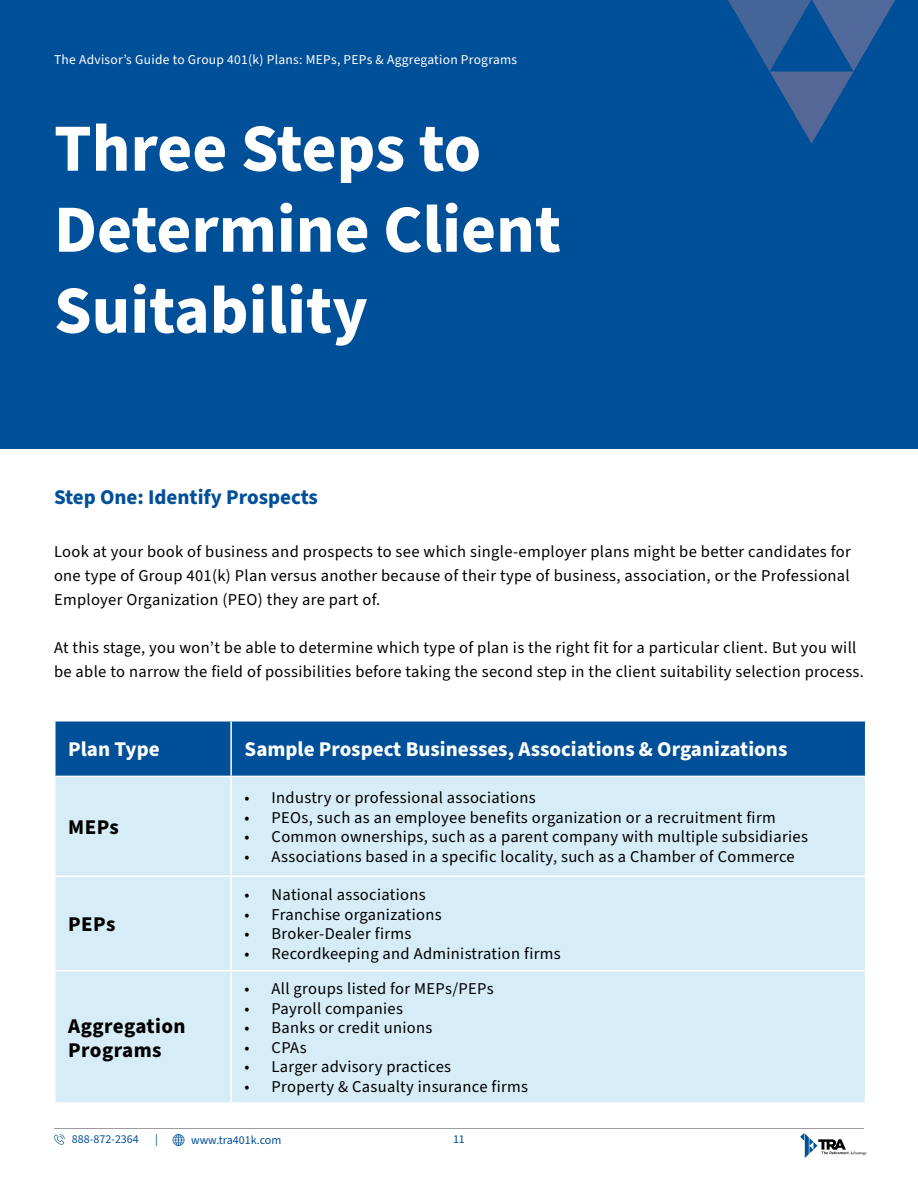
<style>
.page{position:relative;width:918px;height:1188px;background:#fff}
.page>*{position:absolute;margin:0;border:0;box-sizing:border-box;transform-origin:0 0}
.t1{font:700 67.5px/81px "Source Sans Pro";color:#fff}
.t2{font:700 21px "Source Sans Pro";color:#fff}
.t3{font:700 21px/24px "Source Sans Pro";letter-spacing:.02em;color:#000}
.t4{font:700 21px "Source Sans Pro";color:#004f99}
.t5{font:16.5px/24px "Source Sans Pro";letter-spacing:.02em;color:#000;text-align:justify}
.t6{font:13.5px "Source Sans Pro";letter-spacing:.02em;color:#fff}
.t7{font:12px "Source Sans Pro";color:#004e98}
</style>
<div class="page">
<svg style="left:54px;top:1134px;width:11px;height:11px"></svg>
<svg style="left:173px;top:1134px;width:11px;height:12px"></svg>
<hr style="left:54px;top:1129px;width:810px;height:1px;background:#9d9ba1">
<svg style="left:800px;top:1133px;width:66px;height:25px"></svg>
<div style="left:1px;top:0;width:917px;height:449px;background:#004f99"></div>
<svg style="left:728px;top:0;width:167px;height:144px"></svg>
<div style="left:56px;top:722px;width:809px;height:54px;background:#004f99"></div>
<div style="left:56px;top:777px;width:809px;height:325px;background:#d6ecf6"></div>
<hr style="left:230px;top:722px;width:2px;height:54px;background:#fff">
<hr style="left:230px;top:777px;width:2px;height:99px;background:#fff">
<hr style="left:54px;top:876px;width:177px;height:1px;background:#fff">
<hr style="left:231px;top:876px;width:635px;height:1px;background:#fff">
<hr style="left:230px;top:877px;width:2px;height:93px;background:#fff">
<hr style="left:54px;top:970px;width:177px;height:1px;background:#fff">
<hr style="left:231px;top:970px;width:635px;height:1px;background:#fff">
<hr style="left:230px;top:971px;width:2px;height:131px;background:#fff">
<p class="t6" style="left:54px;top:51px;width:465px">The Advisor’s Guide to Group 401(k) Plans: MEPs, PEPs &amp; Aggregation Programs</p>
<h1 class="t1" style="left:54px;top:110px;width:509px">Three Steps to<br>Determine Client<br>Suitability</h1>
<p class="t4" style="left:54px;top:483px;width:266px">Step One: Identify Prospects</p>
<p class="t5" style="left:54px;top:540px;width:798px">Look at your book of business and prospects to see which single-employer plans might be better candidates for one type of Group 401(k) Plan versus another because of their type of business, association, or the Professional Employer Organization (PEO) they are part of.</p>
<p class="t5" style="left:54px;top:636px;width:812px">At this stage, you won’t be able to determine which type of plan is the right fit for a particular client. But you will be able to narrow the field of possibilities before taking the second step in the client suitability selection process.</p>
<p class="t2" style="left:68px;top:735px;width:93px">Plan Type</p>
<p class="t2" style="left:245px;top:735px;width:544px">Sample Prospect Businesses, Associations &amp; Organizations</p>
<p class="t3" style="left:68px;top:816px;width:52px">MEPs</p>
<p class="t3" style="left:68px;top:913px;width:49px">PEPs</p>
<p class="t3" style="left:68px;top:1014px;width:119px">Aggregation<br>Programs</p>
<p class="t5" style="left:245px;top:786px;width:293px">• Industry or professional associations</p>
<p class="t5" style="left:245px;top:806px;width:533px">• PEOs, such as an employee benefits organization or a recruitment firm</p>
<p class="t5" style="left:245px;top:825px;width:565px">• Common ownerships, such as a parent company with multiple subsidiaries</p>
<p class="t5" style="left:245px;top:845px;width:552px">• Associations based in a specific locality, such as a Chamber of Commerce</p>
<p class="t5" style="left:245px;top:883px;width:183px">• National associations</p>
<p class="t5" style="left:245px;top:903px;width:199px">• Franchise organizations</p>
<p class="t5" style="left:245px;top:922px;width:168px">• Broker-Dealer firms</p>
<p class="t5" style="left:245px;top:942px;width:318px">• Recordkeeping and Administration firms</p>
<p class="t5" style="left:245px;top:977px;width:251px">• All groups listed for MEPs/PEPs</p>
<p class="t5" style="left:245px;top:997px;width:160px">• Payroll companies</p>
<p class="t5" style="left:245px;top:1016px;width:189px">• Banks or credit unions</p>
<p class="t5" style="left:245px;top:1036px;width:64px">• CPAs</p>
<p class="t5" style="left:245px;top:1055px;width:208px">• Larger advisory practices</p>
<p class="t5" style="left:245px;top:1075px;width:285px">• Property &amp; Casualty insurance firms</p>
<p class="t7" style="left:72px;top:1131px;width:69px">888-872-2364</p>
<p class="t7" style="left:155px;top:1131px;width:4px">|</p>
<p class="t7" style="left:191px;top:1132px;width:92px">www.tra401k.com</p>
<p class="t7" style="left:453px;top:1131px;width:13px">11</p>
</div>
